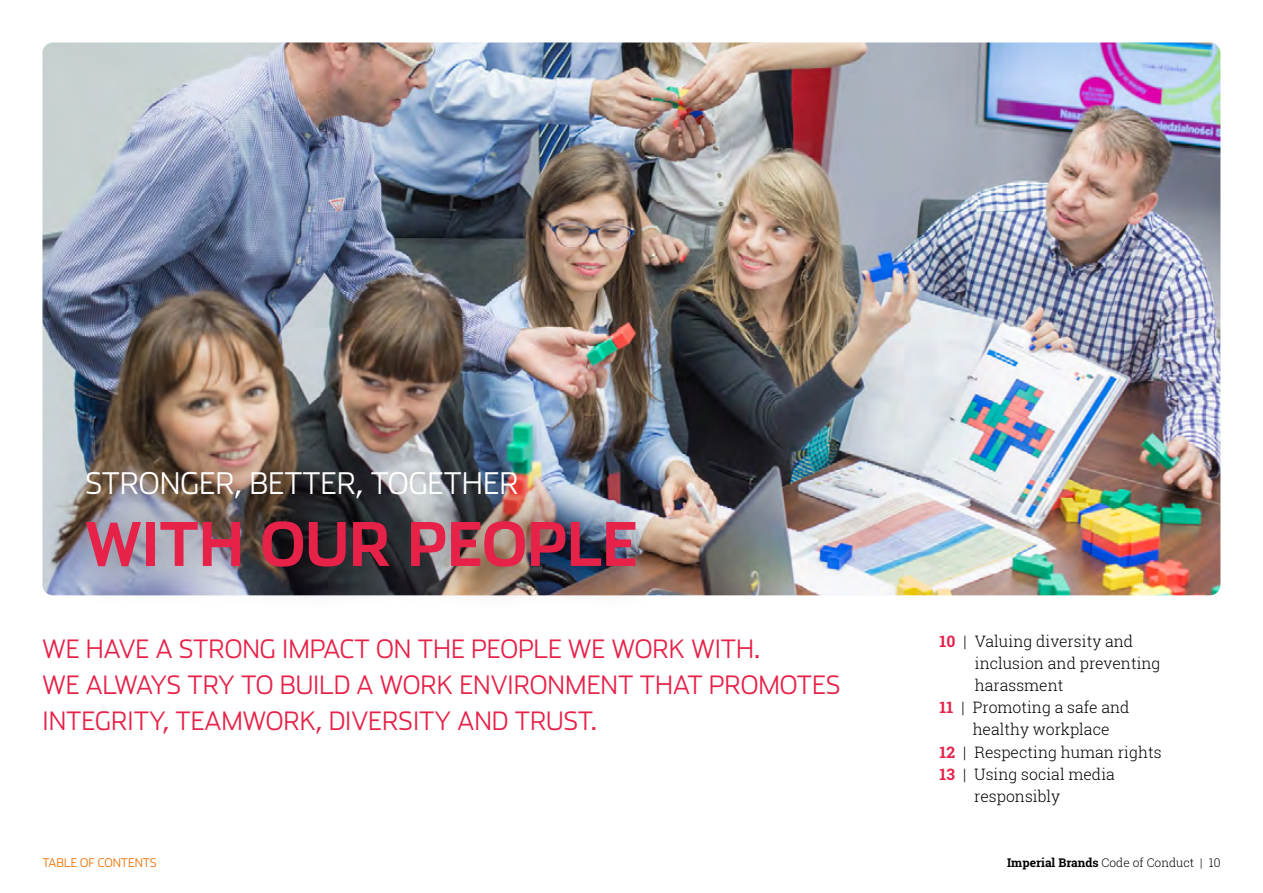
<style>
.page{position:relative;width:1263px;height:893px;background:#fff}
.page>*{position:absolute;margin:0;border:0;box-sizing:border-box;transform-origin:0 0}
.t1{font:700 60px "Stainless";color:#e62249}
.t2{font:300 30px "Stainless";color:#fff}
.t3{font:300 25.5px/35.7px "Stainless";color:#e62249}
.t4{font:300 15.75px "Roboto Slab";color:#000}
.t5{font:300 12px "Roboto Slab";color:#000}
.t6{font:300 12px "Stainless";color:#ee7203}
.s1{font-weight:700;color:#e62249}
.s2{font-weight:700}
</style>
<div class="page">
<img style="left:43px;top:43px;width:1177px;height:552px">
<div style="left:43px;top:424px;width:635px;height:189px;background:#000;opacity:.75"></div>
<h2 class="t2" style="left:85px;top:465px;width:435px">STRONGER, BETTER, TOGETHER</h2>
<h1 class="t1" style="left:85px;top:506px;width:554px">WITH OUR PEOPLE</h1>
<h3 class="t3" style="left:43px;top:632px;width:800px">WE HAVE A STRONG IMPACT ON THE PEOPLE WE WORK WITH.<br>WE ALWAYS TRY TO BUILD A WORK ENVIRONMENT THAT PROMOTES<br>INTEGRITY, TEAMWORK, DIVERSITY AND TRUST.</h3>
<p class="t4" style="left:939px;top:631px;width:195px"><span class="s1">10</span> | Valuing diversity and</p>
<p class="t4" style="left:975px;top:653px;width:187px">inclusion and preventing</p>
<p class="t4" style="left:975px;top:675px;width:90px">harassment</p>
<p class="t4" style="left:939px;top:697px;width:192px"><span class="s1">11</span> | Promoting a safe and</p>
<p class="t4" style="left:973px;top:719px;width:138px">healthy workplace</p>
<p class="t4" style="left:939px;top:741px;width:224px"><span class="s1">12</span> | Respecting human rights</p>
<p class="t4" style="left:939px;top:763px;width:177px"><span class="s1">13</span> | Using social media</p>
<p class="t4" style="left:974px;top:785px;width:87px">responsibly</p>
<p class="t6" style="left:43px;top:856px;width:116px">TABLE OF CONTENTS</p>
<p class="t5" style="left:1007px;top:855px;width:215px"><span class="s2">Imperial Brands</span> Code of Conduct | 10</p>
</div>
